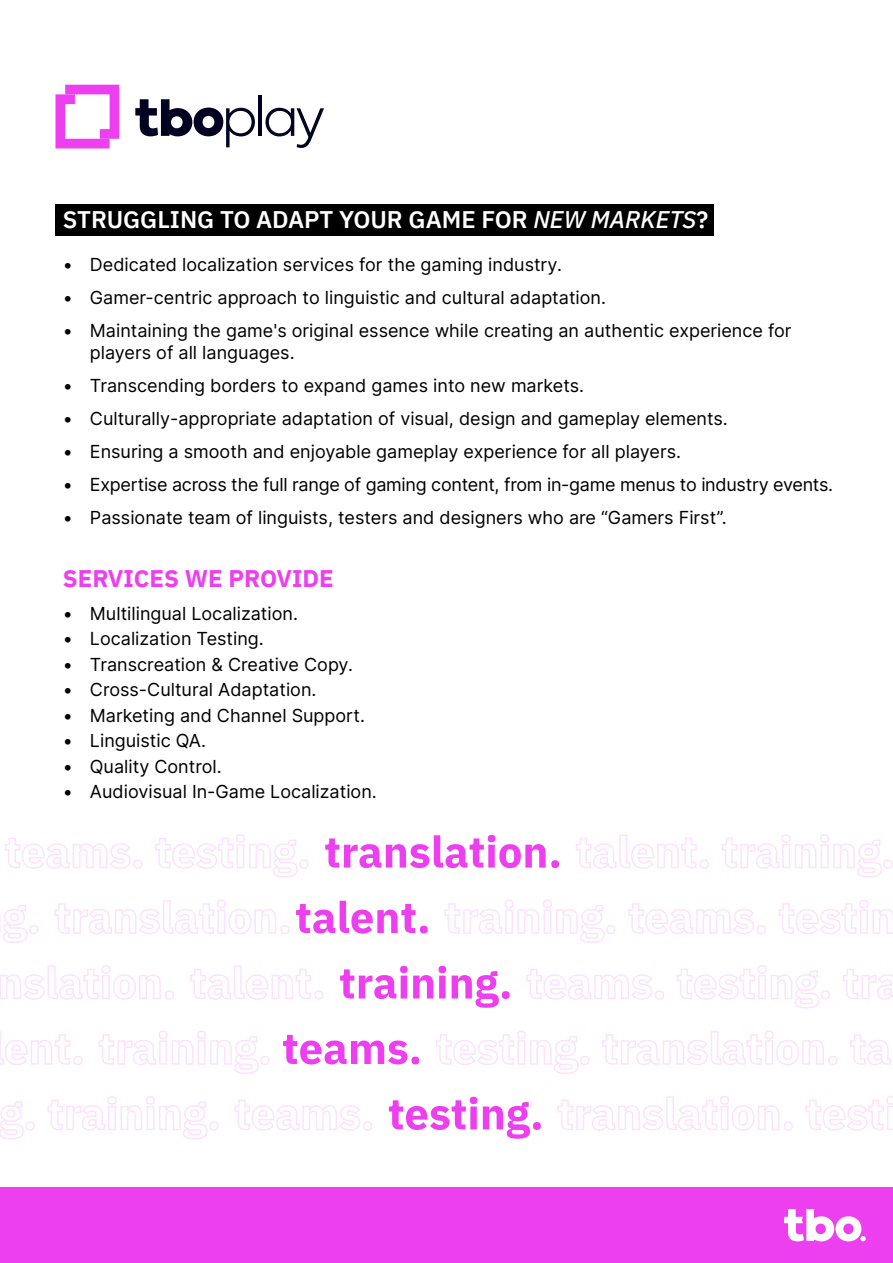
<style>
.page{position:relative;width:893px;height:1263px;background:#fff}
.page>*{position:absolute;margin:0;border:0;box-sizing:border-box;transform-origin:0 0}
.t1{font:600 24px "IBM Plex Sans";color:#fff}
.t2{font:700 24px "IBM Plex Sans";color:#ed3ef0}
.t3{font:18px/21.6px "Inter";color:#000}
.s1{font-weight:500;font-style:italic}
</style>
<div class="page">
<div style="left:55px;top:204px;width:659px;height:32px;background:#000"></div>
<svg style="left:5px;top:838px;width:137px;height:31px"></svg>
<svg style="left:155px;top:834px;width:153px;height:43px"></svg>
<svg style="left:325px;top:835px;width:234px;height:33px"></svg>
<svg style="left:576px;top:834px;width:133px;height:35px"></svg>
<svg style="left:722px;top:834px;width:171px;height:43px"></svg>
<svg style="left:0;top:905px;width:38px;height:38px"></svg>
<svg style="left:54px;top:899px;width:236px;height:35px"></svg>
<svg style="left:296px;top:901px;width:132px;height:32px"></svg>
<svg style="left:444px;top:899px;width:171px;height:44px"></svg>
<svg style="left:628px;top:903px;width:138px;height:31px"></svg>
<svg style="left:778px;top:899px;width:115px;height:35px"></svg>
<svg style="left:0;top:965px;width:174px;height:35px"></svg>
<svg style="left:190px;top:965px;width:133px;height:35px"></svg>
<svg style="left:340px;top:966px;width:93px;height:33px"></svg>
<svg style="left:439px;top:966px;width:7px;height:32px"></svg>
<svg style="left:452px;top:971px;width:58px;height:37px"></svg>
<svg style="left:526px;top:969px;width:138px;height:31px"></svg>
<svg style="left:677px;top:965px;width:153px;height:43px"></svg>
<svg style="left:843px;top:969px;width:50px;height:31px"></svg>
<svg style="left:0;top:1031px;width:83px;height:34px"></svg>
<svg style="left:99px;top:1030px;width:171px;height:44px"></svg>
<svg style="left:283px;top:1035px;width:136px;height:29px"></svg>
<svg style="left:436px;top:1030px;width:153px;height:44px"></svg>
<svg style="left:602px;top:1030px;width:235px;height:35px"></svg>
<svg style="left:850px;top:1034px;width:41px;height:31px"></svg>
<svg style="left:0;top:1101px;width:35px;height:38px"></svg>
<svg style="left:47px;top:1096px;width:171px;height:43px"></svg>
<svg style="left:234px;top:1099px;width:138px;height:32px"></svg>
<svg style="left:389px;top:1097px;width:88px;height:33px"></svg>
<svg style="left:483px;top:1102px;width:58px;height:37px"></svg>
<svg style="left:558px;top:1096px;width:235px;height:35px"></svg>
<svg style="left:805px;top:1096px;width:88px;height:35px"></svg>
<div style="left:0;top:1187px;width:893px;height:76px;background:#ed3ef0"></div>
<svg style="left:784px;top:1209px;width:82px;height:32px"></svg>
<svg style="left:55px;top:85px;width:64px;height:63px"></svg>
<svg style="left:135px;top:99px;width:120px;height:48px"></svg>
<hr style="left:258px;top:95px;width:4px;height:41px;background:#020221">
<svg style="left:265px;top:108px;width:59px;height:40px"></svg>
<h1 class="t1" style="left:63px;top:200px;width:647px">STRUGGLING TO ADAPT YOUR GAME FOR <span class="s1">NEW MARKETS</span>?</h1>
<p class="t3" style="left:63px;top:253px;width:501px">• Dedicated localization services for the gaming industry.</p>
<p class="t3" style="left:63px;top:286px;width:545px">• Gamer-centric approach to linguistic and cultural adaptation.</p>
<p class="t3" style="left:90px;top:319px;width:703px;text-indent:-27px">• Maintaining the game's original essence while creating an authentic experience for players of all languages.</p>
<p class="t3" style="left:63px;top:374px;width:523px">• Transcending borders to expand games into new markets.</p>
<p class="t3" style="left:63px;top:407px;width:666px">• Culturally-appropriate adaptation of visual, design and gameplay elements.</p>
<p class="t3" style="left:63px;top:440px;width:620px">• Ensuring a smooth and enjoyable gameplay experience for all players.</p>
<p class="t3" style="left:63px;top:473px;width:772px">• Expertise across the full range of gaming content, from in-game menus to industry events.</p>
<p class="t3" style="left:63px;top:506px;width:665px">• Passionate team of linguists, testers and designers who are “Gamers First”.</p>
<h1 class="t2" style="left:63px;top:559px;width:272px">SERVICES WE PROVIDE</h1>
<p class="t3" style="left:63px;top:602px;width:237px">• Multilingual Localization.</p>
<p class="t3" style="left:63px;top:628px;width:202px">• Localization Testing.</p>
<p class="t3" style="left:63px;top:653px;width:292px">• Transcreation &amp; Creative Copy.</p>
<p class="t3" style="left:63px;top:679px;width:255px">• Cross-Cultural Adaptation.</p>
<p class="t3" style="left:63px;top:704px;width:304px">• Marketing and Channel Support.</p>
<p class="t3" style="left:63px;top:730px;width:145px">• Linguistic QA.</p>
<p class="t3" style="left:63px;top:755px;width:160px">• Quality Control.</p>
<p class="t3" style="left:63px;top:781px;width:315px">• Audiovisual In-Game Localization.</p>
</div>
